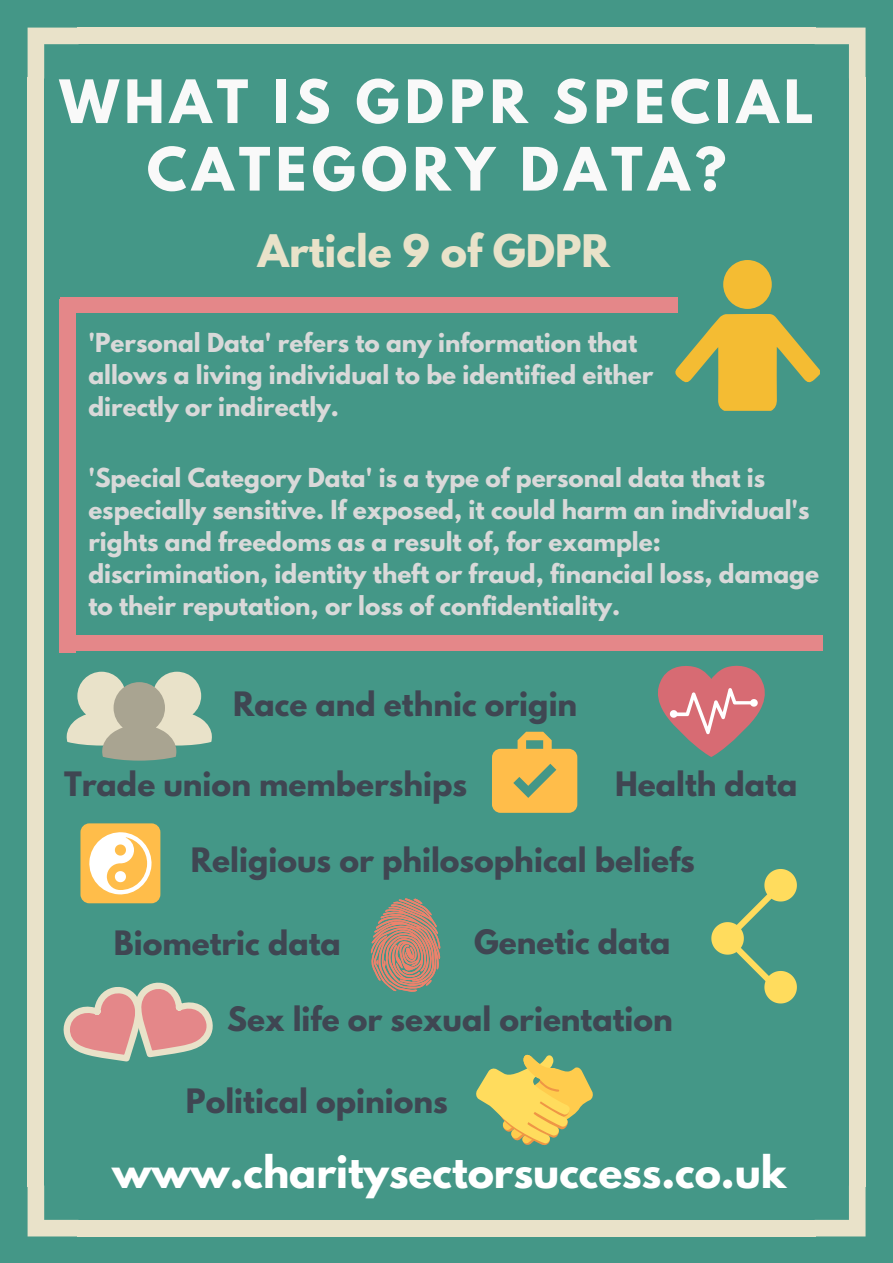
<style>
.page{position:relative;width:893px;height:1263px;background:#449787}
.page>*{position:absolute;margin:0;border:0;box-sizing:border-box;transform-origin:0 0}
.t1{font:700 52.95px/67.5px "League Spartan";letter-spacing:.1em;color:#f9f9f9;text-align:center}
.t2{font:700 39.75px "League Spartan";color:#fff}
.t3{font:700 39.75px "League Spartan";color:#e9e2c9}
.t4{font:700 29.78px "League Spartan";color:#3f4652}
.t5{font:700 23.17px/32.1px "League Spartan";color:#d9d9d9}
</style>
<div class="page">
<div style="left:849px;top:77px;width:16px;height:1109px;background:#e9e2c9"></div>
<div style="left:28px;top:77px;width:16px;height:1109px;background:#e9e2c9"></div>
<div style="left:77px;top:28px;width:739px;height:16px;background:#e9e2c9"></div>
<div style="left:77px;top:1220px;width:739px;height:16px;background:#e9e2c9"></div>
<svg style="left:815px;top:28px;width:50px;height:49px"></svg>
<svg style="left:28px;top:28px;width:51px;height:51px"></svg>
<svg style="left:815px;top:1186px;width:50px;height:50px"></svg>
<svg style="left:28px;top:1185px;width:51px;height:51px"></svg>
<div style="left:723px;top:260px;width:49px;height:49px;background:#f4bc33;border-radius:50%"></div>
<svg style="left:675px;top:314px;width:145px;height:97px"></svg>
<div style="left:61px;top:297px;width:617px;height:16px;background:#e48789"></div>
<div style="left:59px;top:299px;width:17px;height:353px;background:#e48789"></div>
<div style="left:68px;top:635px;width:755px;height:16px;background:#e48789"></div>
<svg style="left:67px;top:672px;width:145px;height:89px"></svg>
<svg style="left:492px;top:732px;width:85px;height:81px"></svg>
<svg style="left:658px;top:666px;width:107px;height:91px"></svg>
<div style="left:80px;top:823px;width:80px;height:80px;background:#ffbd4a;border-radius:9px"></div>
<svg style="left:89px;top:832px;width:63px;height:63px"></svg>
<svg style="left:711px;top:869px;width:86px;height:134px"></svg>
<svg style="left:371px;top:898px;width:69px;height:94px"></svg>
<svg style="left:64px;top:983px;width:149px;height:78px"></svg>
<svg style="left:476px;top:1054px;width:117px;height:92px"></svg>
<h1 class="t1" style="left:60px;top:75px;width:755px">WHAT IS GDPR SPECIAL<br>CATEGORY DATA?</h1>
<h2 class="t3" style="left:258px;top:232px;width:353px">Article 9 of GDPR</h2>
<p class="t5" style="left:88px;top:330px;width:566px">'Personal Data' refers to any information that allows a living individual to be identified either directly or indirectly.</p>
<p class="t5" style="left:88px;top:464px;width:732px">'Special Category Data' is a type of personal data that is especially sensitive. If exposed, it could harm an individual's rights and freedoms as a result of, for example: discrimination, identity theft or fraud, financial loss, damage to their reputation, or loss of confidentiality.</p>
<p class="t4" style="left:233px;top:689px;width:346px">Race and ethnic origin</p>
<p class="t4" style="left:64px;top:769px;width:405px">Trade union memberships</p>
<p class="t4" style="left:615px;top:769px;width:184px">Health data</p>
<p class="t4" style="left:191px;top:845px;width:505px">Religious or philosophical beliefs</p>
<p class="t4" style="left:114px;top:928px;width:228px">Biometric data</p>
<p class="t4" style="left:474px;top:927px;width:198px">Genetic data</p>
<p class="t4" style="left:227px;top:1004px;width:447px">Sex life or sexual orientation</p>
<p class="t4" style="left:186px;top:1086px;width:263px">Political opinions</p>
<h2 class="t2" style="left:112px;top:1152px;width:676px">www.charitysectorsuccess.co.uk</h2>
</div>
